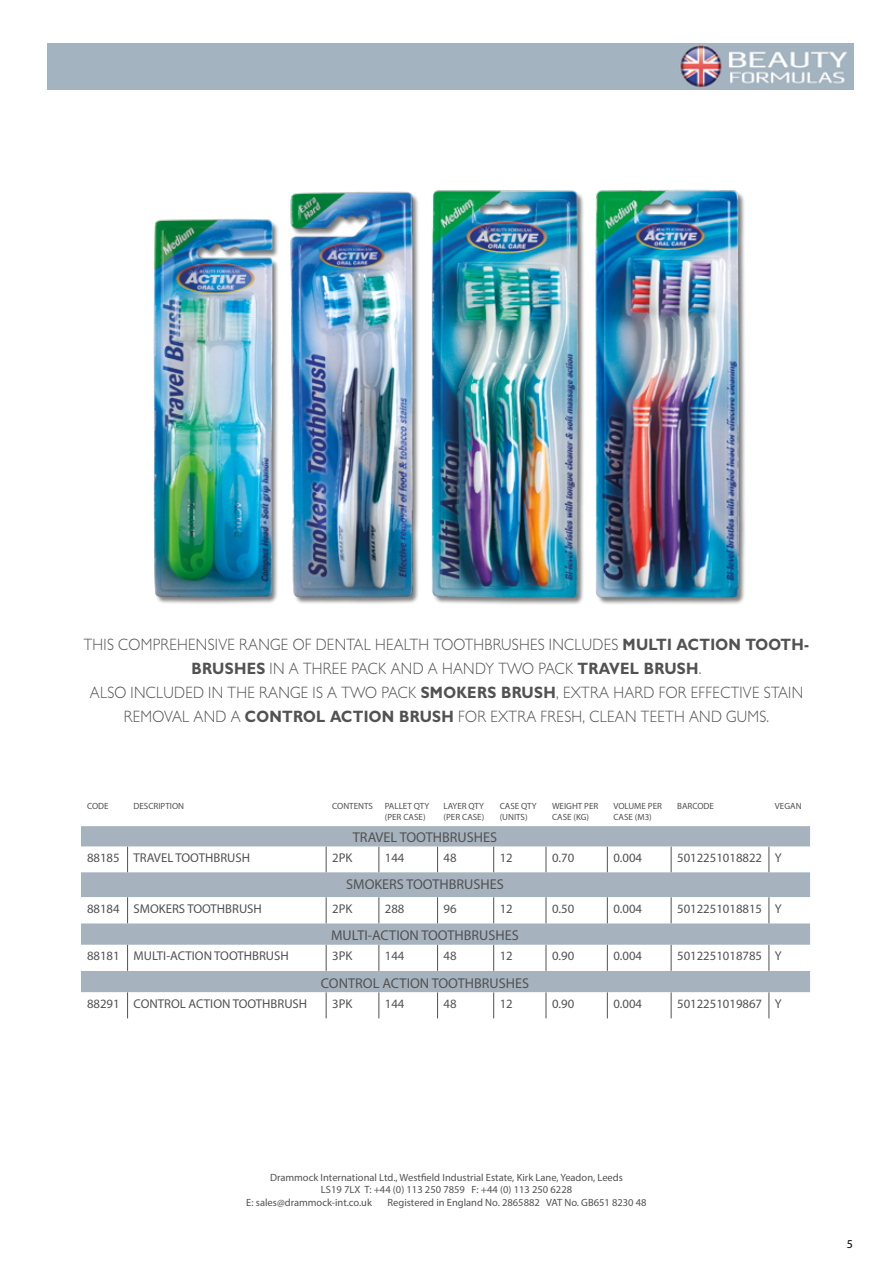
<style>
.page{position:relative;width:893px;height:1263px;background:#fff}
.page>*{position:absolute;margin:0;border:0;box-sizing:border-box;transform-origin:0 0}
.t1{font:300 16.5px/24px "Gill Sans";letter-spacing:.02em;color:#525252;text-align:center;scale:.9 1}
.t2{font:14.25px "Myriad Pro";color:#525252}
.t3{font:12.75px "Myriad Pro";color:#525252}
.t4{font:12px "Myriad Pro";color:#000}
.t5{font:10.5px "Myriad Pro";color:#525252}
.t6{font:9px/10.8px "Myriad Pro";color:#525252}
.s1{font-weight:700}
</style>
<div class="page">
<img style="left:153px;top:189px;width:592px;height:415px">
<div style="left:48px;top:43px;width:806px;height:47px;background:#a3b3bf"></div>
<img style="left:680px;top:45px;width:167px;height:42px">
<svg style="left:81px;top:826px;width:729px;height:21px;background:#a8b5c0"></svg>
<svg style="left:81px;top:847px;width:729px;height:171px"></svg>
<svg style="left:127px;top:847px;width:1px;height:25px"></svg>
<svg style="left:326px;top:847px;width:1px;height:25px"></svg>
<svg style="left:378px;top:847px;width:1px;height:25px"></svg>
<svg style="left:437px;top:847px;width:1px;height:25px"></svg>
<svg style="left:493px;top:847px;width:1px;height:25px"></svg>
<svg style="left:546px;top:847px;width:1px;height:25px"></svg>
<svg style="left:607px;top:847px;width:1px;height:25px"></svg>
<svg style="left:671px;top:847px;width:1px;height:25px"></svg>
<svg style="left:127px;top:897px;width:1px;height:26px"></svg>
<svg style="left:326px;top:897px;width:1px;height:26px"></svg>
<svg style="left:378px;top:897px;width:1px;height:26px"></svg>
<svg style="left:437px;top:897px;width:1px;height:26px"></svg>
<svg style="left:493px;top:897px;width:1px;height:26px"></svg>
<svg style="left:546px;top:897px;width:1px;height:26px"></svg>
<svg style="left:607px;top:897px;width:1px;height:26px"></svg>
<svg style="left:671px;top:897px;width:1px;height:26px"></svg>
<svg style="left:127px;top:992px;width:1px;height:26px"></svg>
<svg style="left:326px;top:992px;width:1px;height:26px"></svg>
<svg style="left:378px;top:992px;width:1px;height:26px"></svg>
<svg style="left:437px;top:992px;width:1px;height:26px"></svg>
<svg style="left:493px;top:992px;width:1px;height:26px"></svg>
<svg style="left:546px;top:992px;width:1px;height:26px"></svg>
<svg style="left:607px;top:992px;width:1px;height:26px"></svg>
<svg style="left:671px;top:992px;width:1px;height:26px"></svg>
<svg style="left:127px;top:945px;width:1px;height:26px"></svg>
<svg style="left:326px;top:945px;width:1px;height:26px"></svg>
<svg style="left:378px;top:945px;width:1px;height:26px"></svg>
<svg style="left:437px;top:945px;width:1px;height:26px"></svg>
<svg style="left:493px;top:945px;width:1px;height:26px"></svg>
<svg style="left:546px;top:945px;width:1px;height:26px"></svg>
<svg style="left:607px;top:945px;width:1px;height:26px"></svg>
<svg style="left:671px;top:945px;width:1px;height:26px"></svg>
<svg style="left:768px;top:847px;width:1px;height:25px"></svg>
<svg style="left:768px;top:897px;width:1px;height:26px"></svg>
<svg style="left:768px;top:945px;width:1px;height:26px"></svg>
<svg style="left:768px;top:992px;width:1px;height:26px"></svg>
<p class="t1" style="left:84px;top:632px;width:807px">THIS COMPREHENSIVE RANGE OF DENTAL HEALTH TOOTHBRUSHES INCLUDES <span class="s1">MULTI ACTION TOOTH-BRUSHES</span> IN A THREE PACK AND A HANDY TWO PACK <span class="s1">TRAVEL BRUSH</span>.<br>ALSO INCLUDED IN THE RANGE IS A TWO PACK <span class="s1">SMOKERS BRUSH</span>, EXTRA HARD FOR EFFECTIVE STAIN REMOVAL AND A <span class="s1">CONTROL ACTION BRUSH</span> FOR EXTRA FRESH, CLEAN TEETH AND GUMS.</p>
<p class="t6" style="left:87px;top:801px;width:23px">CODE</p>
<p class="t6" style="left:134px;top:801px;width:52px">DESCRIPTION</p>
<p class="t6" style="left:332px;top:801px;width:42px">CONTENTS</p>
<p class="t6" style="left:385px;top:801px;width:46px">PALLET QTY (PER CASE)</p>
<p class="t6" style="left:444px;top:801px;width:42px">LAYER QTY (PER CASE)</p>
<p class="t6" style="left:500px;top:801px;width:39px">CASE QTY (UNITS)</p>
<p class="t6" style="left:552px;top:801px;width:48px">WEIGHT PER<br>CASE (KG)</p>
<p class="t6" style="left:613px;top:801px;width:50px">VOLUME PER<br>CASE (M3)</p>
<p class="t6" style="left:677px;top:801px;width:38px">BARCODE</p>
<p class="t6" style="left:775px;top:801px;width:28px">VEGAN</p>
<p class="t2" style="left:353px;top:828px;width:146px">TRAVEL TOOTHBRUSHES</p>
<p class="t3" style="left:87px;top:850px;width:165px">88185 TRAVEL TOOTHBRUSH</p>
<p class="t3" style="left:332px;top:850px;width:22px">2PK</p>
<p class="t3" style="left:385px;top:850px;width:21px">144</p>
<p class="t3" style="left:444px;top:850px;width:15px">48</p>
<p class="t3" style="left:500px;top:850px;width:15px">12</p>
<p class="t3" style="left:552px;top:850px;width:24px">0.70</p>
<p class="t3" style="left:613px;top:850px;width:30px">0.004</p>
<p class="t3" style="left:677px;top:850px;width:106px">5012251018822 Y</p>
<p class="t2" style="left:346px;top:875px;width:159px">SMOKERS TOOTHBRUSHES</p>
<p class="t3" style="left:87px;top:901px;width:176px">88184 SMOKERS TOOTHBRUSH</p>
<p class="t3" style="left:332px;top:901px;width:22px">2PK</p>
<p class="t3" style="left:385px;top:901px;width:21px">288</p>
<p class="t3" style="left:444px;top:901px;width:15px">96</p>
<p class="t3" style="left:500px;top:901px;width:15px">12</p>
<p class="t3" style="left:552px;top:901px;width:24px">0.50</p>
<p class="t3" style="left:613px;top:901px;width:30px">0.004</p>
<p class="t3" style="left:677px;top:901px;width:106px">5012251018815 Y</p>
<p class="t2" style="left:331px;top:926px;width:189px">MULTI-ACTION TOOTHBRUSHES</p>
<p class="t3" style="left:87px;top:948px;width:203px">88181 MULTI-ACTION TOOTHBRUSH</p>
<p class="t3" style="left:332px;top:948px;width:22px">3PK</p>
<p class="t3" style="left:385px;top:948px;width:21px">144</p>
<p class="t3" style="left:444px;top:948px;width:15px">48</p>
<p class="t3" style="left:500px;top:948px;width:15px">12</p>
<p class="t3" style="left:552px;top:948px;width:24px">0.90</p>
<p class="t3" style="left:613px;top:948px;width:30px">0.004</p>
<p class="t3" style="left:677px;top:948px;width:106px">5012251018785 Y</p>
<p class="t2" style="left:321px;top:974px;width:210px">CONTROL ACTION TOOTHBRUSHES</p>
<p class="t3" style="left:87px;top:996px;width:222px">88291 CONTROL ACTION TOOTHBRUSH</p>
<p class="t3" style="left:332px;top:996px;width:22px">3PK</p>
<p class="t3" style="left:385px;top:996px;width:21px">144</p>
<p class="t3" style="left:444px;top:996px;width:15px">48</p>
<p class="t3" style="left:500px;top:996px;width:15px">12</p>
<p class="t3" style="left:552px;top:996px;width:24px">0.90</p>
<p class="t3" style="left:613px;top:996px;width:30px">0.004</p>
<p class="t3" style="left:677px;top:996px;width:106px">5012251019867 Y</p>
<p class="t5" style="left:270px;top:1171px;width:354px">Drammock International Ltd., Westfield Industrial Estate, Kirk Lane, Yeadon, Leeds</p>
<p class="t5" style="left:321px;top:1183px;width:253px">LS19 7LX T: +44 (0) 113 250 7859 F: +44 (0) 113 250 6228</p>
<p class="t5" style="left:246px;top:1196px;width:127px">E: sales@drammock-int.co.uk</p>
<p class="t5" style="left:388px;top:1196px;width:261px">Registered in England No. 2865882 VAT No. GB651 8230 48</p>
<p class="t4" style="left:847px;top:1236px;width:8px">5</p>
</div>
